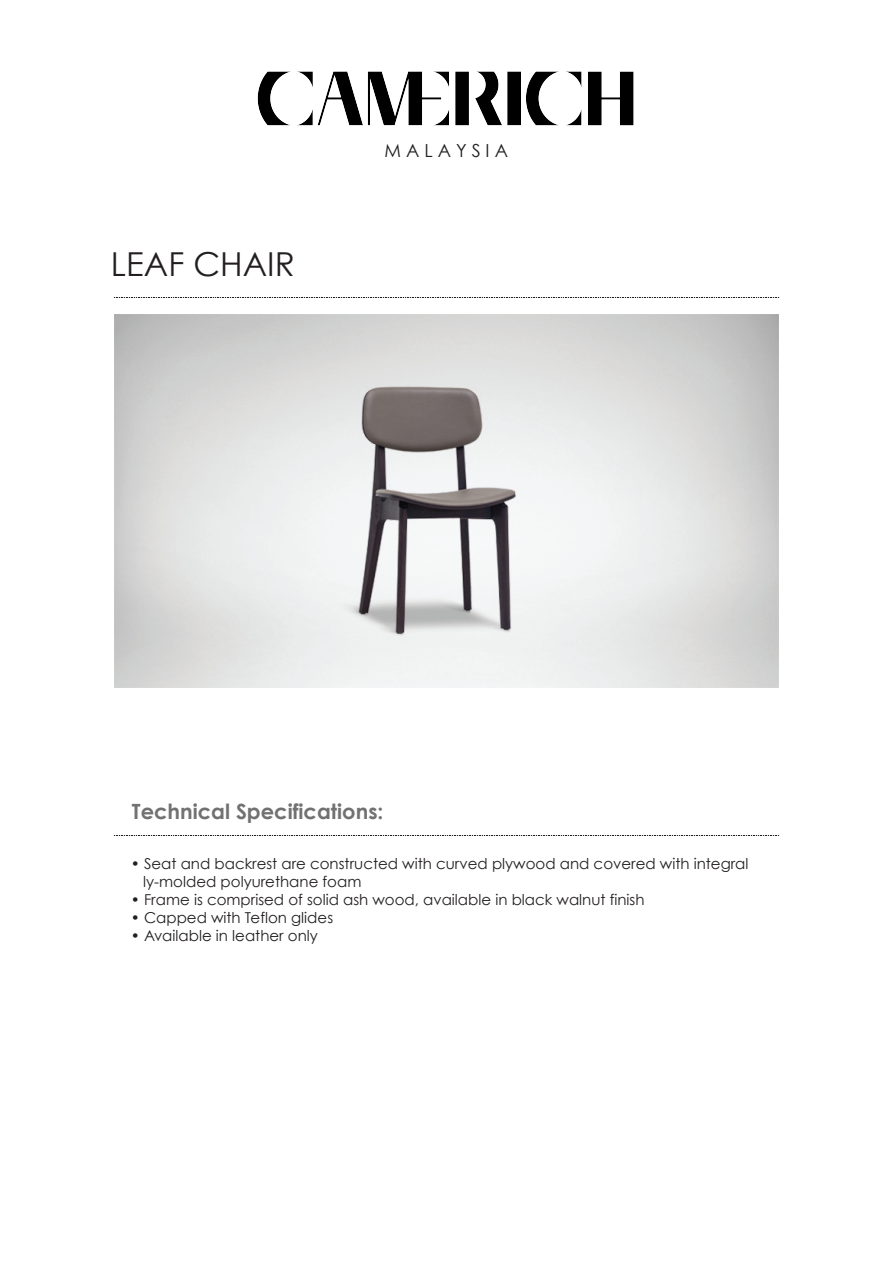
<style>
.page{position:relative;width:893px;height:1263px;background:#fff}
.page>*{position:absolute;margin:0;border:0;box-sizing:border-box;transform-origin:0 0}
.t1{font:33px "Century Gothic";color:#231f20}
.t2{font:700 21px "Century Gothic";color:#727172}
.t3{font:18px "Century Gothic";color:#231f20}
.t4{font:15px/18px "Century Gothic";color:#231f20}
</style>
<div class="page">
<img style="left:257px;top:71px;width:377px;height:55px">
<svg style="left:114px;top:835px;width:665px;height:1px"></svg>
<svg style="left:114px;top:297px;width:665px;height:1px"></svg>
<img style="left:115px;top:314px;width:663px;height:373px">
<h1 class="t1" style="left:111px;top:244px;width:185px">LEAF CHAIR</h1>
<p class="t3" style="left:385px;top:140px;width:125px">M A L A Y S I A</p>
<h2 class="t2" style="left:132px;top:798px;width:253px">Technical Specifications:</h2>
<p class="t4" style="left:143px;top:854px;width:607px;text-indent:-12px">• Seat and backrest are constructed with curved plywood and covered with integral ly-molded polyurethane foam</p>
<p class="t4" style="left:131px;top:890px;width:515px">• Frame is comprised of solid ash wood, available in black walnut finish</p>
<p class="t4" style="left:131px;top:908px;width:204px">• Capped with Teflon glides</p>
<p class="t4" style="left:131px;top:926px;width:189px">• Available in leather only</p>
</div>
